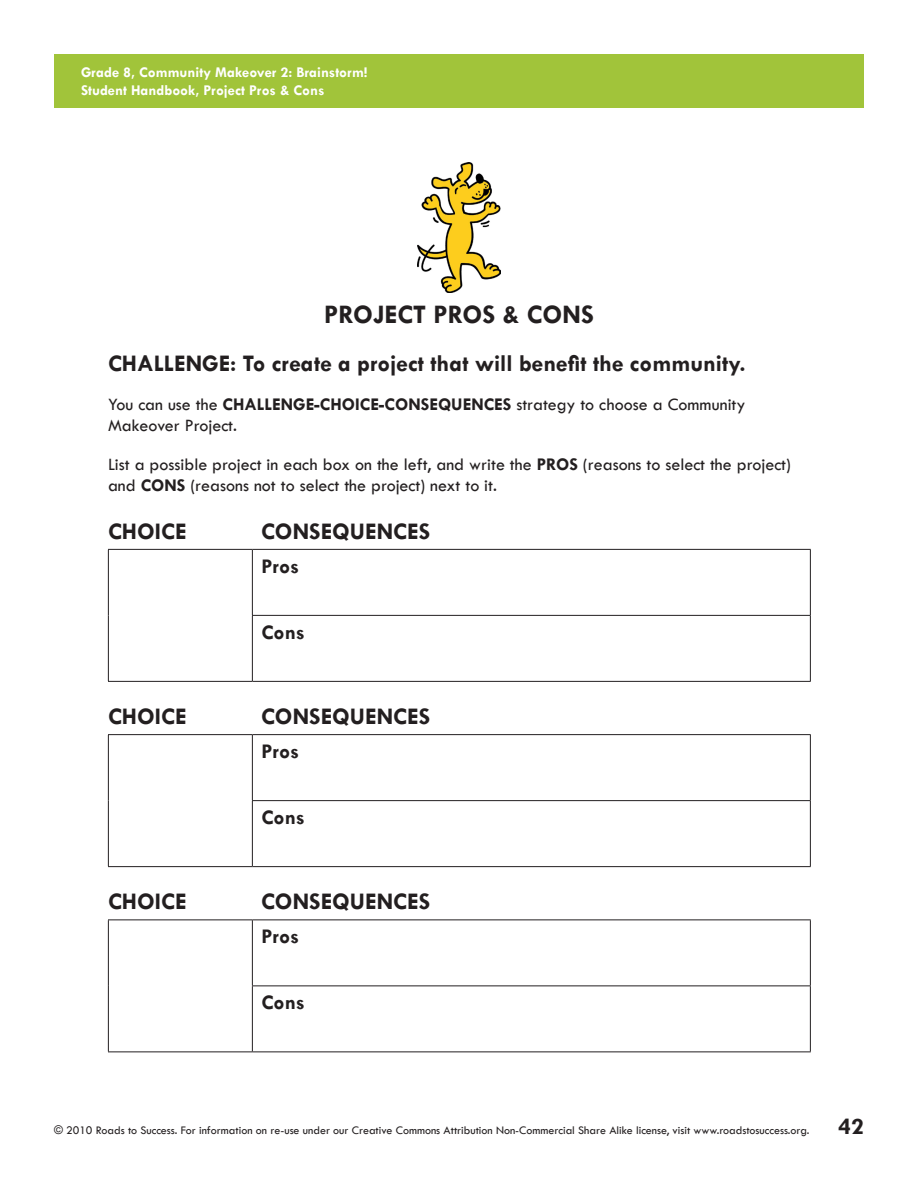
<style>
.page{position:relative;width:918px;height:1188px;background:#fff}
.page>*{position:absolute;margin:0;border:0;box-sizing:border-box;transform-origin:0 0}
.SHFR_Title{font:700 27px "Tw Cen";color:#231f20}
.SHFR_Head2{font:700 24px "Tw Cen";color:#231f20}
.Lesson_Front_Page_Te{font:700 24px "Tw Cen";color:#231f20}
.SHFR_Text{font:700 21px "Tw Cen";color:#231f20}
.SHFR_Text-2{font:18px/21px "Tw Cen";color:#231f20}
.SHFR_Text-3{font:700 18px "Tw Cen";color:#231f20}
.t1{font:700 15px "Tw Cen";color:#fff}
.t2{font:12px "Tw Cen";color:#231f20}
.s1{font-weight:700}
.s2{font-weight:400}
</style>
<div class="page">
<img style="left:417px;top:162px;width:84px;height:130px">
<hr style="left:108px;top:549px;width:144px;height:1px;background:#231f20">
<hr style="left:108px;top:550px;width:1px;height:65px;background:#231f20">
<hr style="left:252px;top:549px;width:559px;height:1px;background:#231f20">
<hr style="left:252px;top:550px;width:1px;height:65px;background:#231f20">
<hr style="left:810px;top:550px;width:1px;height:65px;background:#231f20">
<hr style="left:108px;top:615px;width:1px;height:66px;background:#231f20">
<hr style="left:252px;top:615px;width:559px;height:1px;background:#231f20">
<hr style="left:252px;top:616px;width:1px;height:65px;background:#231f20">
<hr style="left:810px;top:616px;width:1px;height:65px;background:#231f20">
<hr style="left:108px;top:681px;width:144px;height:1px;background:#231f20">
<hr style="left:252px;top:681px;width:559px;height:1px;background:#231f20">
<hr style="left:108px;top:734px;width:144px;height:1px;background:#231f20">
<hr style="left:108px;top:735px;width:1px;height:66px;background:#231f20">
<hr style="left:252px;top:734px;width:559px;height:1px;background:#231f20">
<hr style="left:252px;top:735px;width:1px;height:65px;background:#231f20">
<hr style="left:810px;top:735px;width:1px;height:65px;background:#231f20">
<hr style="left:108px;top:801px;width:1px;height:65px;background:#231f20">
<hr style="left:252px;top:800px;width:559px;height:1px;background:#231f20">
<hr style="left:252px;top:801px;width:1px;height:65px;background:#231f20">
<hr style="left:810px;top:801px;width:1px;height:65px;background:#231f20">
<hr style="left:108px;top:866px;width:144px;height:1px;background:#231f20">
<hr style="left:252px;top:866px;width:559px;height:1px;background:#231f20">
<hr style="left:108px;top:920px;width:144px;height:1px;background:#231f20">
<hr style="left:108px;top:920px;width:1px;height:66px;background:#231f20">
<hr style="left:252px;top:920px;width:559px;height:1px;background:#231f20">
<hr style="left:252px;top:920px;width:1px;height:66px;background:#231f20">
<hr style="left:810px;top:920px;width:1px;height:66px;background:#231f20">
<hr style="left:108px;top:986px;width:1px;height:66px;background:#231f20">
<hr style="left:252px;top:986px;width:559px;height:1px;background:#231f20">
<hr style="left:252px;top:986px;width:1px;height:66px;background:#231f20">
<hr style="left:810px;top:986px;width:1px;height:66px;background:#231f20">
<hr style="left:108px;top:1052px;width:144px;height:1px;background:#231f20">
<hr style="left:252px;top:1052px;width:559px;height:1px;background:#231f20">
<div style="left:54px;top:54px;width:810px;height:54px;background:#a1c43a"></div>
<p class="t1" style="left:81px;top:63px;width:288px">Grade 8, Community Makeover 2: Brainstorm!</p>
<p class="t1" style="left:81px;top:81px;width:245px">Student Handbook, Project Pros &amp; Cons</p>
<p class="SHFR_Title" style="left:324px;top:298px;width:271px">PROJECT PROS &amp; CONS</p>
<p class="SHFR_Head2" style="left:108px;top:348px;width:639px">CHALLENGE: To create a project that will benefit the community.</p>
<p class="SHFR_Text-2" style="left:108px;top:393px;width:639px">You can use the <span class="s1">CHALLENGE-CHOICE-CONSEQUENCES</span> strategy to choose a Community<br>Makeover Project.</p>
<p class="SHFR_Text-2" style="left:108px;top:453px;width:440px">List a possible project in each box on the left, and write the <span class="s1">pros</span></p>
<p class="SHFR_Text-2" style="left:583px;top:453px;width:210px">(reasons to select the project)</p>
<p class="SHFR_Text-3" style="left:108px;top:474px;width:45px"><span class="s2">and</span> cons</p>
<p class="SHFR_Text-2" style="left:190px;top:474px;width:308px">(reasons not to select the project) next to it.</p>
<p class="SHFR_Head2" style="left:108px;top:516px;width:80px">CHOICE</p>
<p class="SHFR_Head2" style="left:261px;top:516px;width:171px">CONSEQUENCES</p>
<p class="SHFR_Text" style="left:261px;top:554px;width:39px">Pros</p>
<p class="SHFR_Text" style="left:261px;top:620px;width:45px">Cons</p>
<p class="SHFR_Head2" style="left:108px;top:702px;width:80px">CHOICE</p>
<p class="SHFR_Head2" style="left:261px;top:702px;width:171px">CONSEQUENCES</p>
<p class="SHFR_Text" style="left:261px;top:739px;width:39px">Pros</p>
<p class="SHFR_Text" style="left:261px;top:805px;width:45px">Cons</p>
<p class="SHFR_Head2" style="left:108px;top:887px;width:80px">CHOICE</p>
<p class="SHFR_Head2" style="left:261px;top:887px;width:171px">CONSEQUENCES</p>
<p class="SHFR_Text" style="left:261px;top:924px;width:39px">Pros</p>
<p class="SHFR_Text" style="left:261px;top:990px;width:45px">Cons</p>
<p class="t2" style="left:54px;top:1123px;width:757px">© 2010 Roads to Success. For information on re-use under our Creative Commons Attribution Non-Commercial Share Alike license, visit www.roadstosuccess.org.</p>
<p class="Lesson_Front_Page_Te" style="left:839px;top:1112px;width:27px">42</p>
</div>
